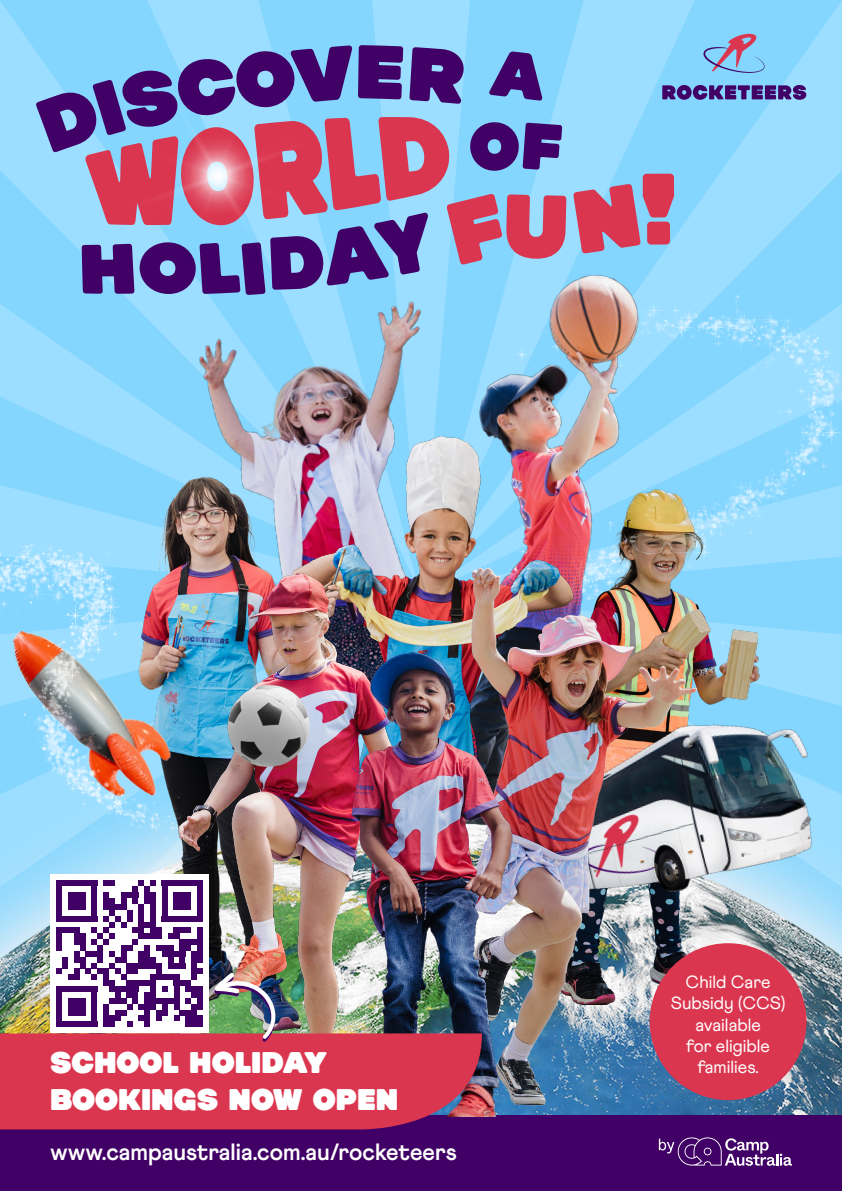
<style>
.page{position:relative;width:842px;height:1191px;background:#fff}
.page>*{position:absolute;margin:0;border:0;box-sizing:border-box;transform-origin:0 0}
.t1{font:700 30.8px "Hammer";color:#fff}
.t2{font:700 23.6px "Athletics";color:#fff}
.t3{font:17.7px/21.3px "Athletics";color:#fff;text-align:center}
</style>
<div class="page">
<svg style="left:0;top:0;width:421px;height:162px;background:#90daff"></svg>
<svg style="left:0;top:162px;width:174px;height:176px;background:#8ad7ff"></svg>
<svg style="left:739px;top:0;width:103px;height:148px;background:#91dafe"></svg>
<svg style="left:421px;top:0;width:318px;height:148px;background:#91daff"></svg>
<img style="left:0;top:954px;width:842px;height:161px">
<img style="left:566px;top:148px;width:276px;height:539px">
<img style="left:491px;top:261px;width:164px;height:212px">
<img style="left:174px;top:295px;width:317px;height:136px">
<img style="left:299px;top:431px;width:278px;height:219px">
<img style="left:299px;top:460px;width:81px;height:105px">
<img style="left:551px;top:473px;width:220px;height:214px">
<div style="left:0;top:1115px;width:842px;height:76px;background:#400066"></div>
<svg style="left:659px;top:1137px;width:133px;height:28px"></svg>
<img style="left:710px;top:687px;width:132px;height:286px">
<div style="left:650px;top:943px;width:156px;height:157px;background:#db364f;border-radius:50%"></div>
<img style="left:209px;top:565px;width:222px;height:468px">
<img style="left:451px;top:552px;width:259px;height:565px">
<img style="left:346px;top:650px;width:171px;height:466px">
<div style="left:0;top:1033px;width:482px;height:97px;background:#db364f"></div>
<div style="left:50px;top:874px;width:159px;height:159px;background:#fff"></div>
<div style="left:191px;top:951px;width:12px;height:5px;background:#400066"></div>
<div style="left:191px;top:956px;width:12px;height:6px;background:#400066"></div>
<svg style="left:191px;top:962px;width:6px;height:6px"></svg>
<svg style="left:56px;top:957px;width:12px;height:17px"></svg>
<div style="left:191px;top:968px;width:12px;height:6px;background:#400066"></div>
<div style="left:68px;top:974px;width:12px;height:6px;background:#400066"></div>
<svg style="left:191px;top:974px;width:6px;height:6px"></svg>
<div style="left:103px;top:980px;width:12px;height:6px;background:#400066"></div>
<div style="left:127px;top:980px;width:29px;height:6px;background:#400066"></div>
<div style="left:174px;top:980px;width:17px;height:6px;background:#400066"></div>
<div style="left:109px;top:986px;width:29px;height:6px;background:#400066"></div>
<svg style="left:150px;top:986px;width:6px;height:6px"></svg>
<svg style="left:162px;top:986px;width:6px;height:6px"></svg>
<div style="left:185px;top:986px;width:18px;height:6px;background:#400066"></div>
<svg style="left:115px;top:992px;width:6px;height:6px"></svg>
<div style="left:127px;top:992px;width:11px;height:6px;background:#400066"></div>
<div style="left:144px;top:992px;width:12px;height:6px;background:#400066"></div>
<div style="left:191px;top:992px;width:12px;height:6px;background:#400066"></div>
<div style="left:109px;top:998px;width:18px;height:5px;background:#400066"></div>
<div style="left:144px;top:998px;width:35px;height:5px;background:#400066"></div>
<svg style="left:185px;top:998px;width:6px;height:5px"></svg>
<svg style="left:197px;top:998px;width:6px;height:5px"></svg>
<svg style="left:127px;top:998px;width:11px;height:11px"></svg>
<div style="left:138px;top:1003px;width:18px;height:6px;background:#400066"></div>
<svg style="left:162px;top:1003px;width:6px;height:6px"></svg>
<svg style="left:174px;top:986px;width:5px;height:23px"></svg>
<div style="left:191px;top:1003px;width:12px;height:6px;background:#400066"></div>
<svg style="left:103px;top:1004px;width:6px;height:11px"></svg>
<div style="left:115px;top:1009px;width:12px;height:6px;background:#400066"></div>
<svg style="left:144px;top:1009px;width:6px;height:6px"></svg>
<div style="left:156px;top:1009px;width:12px;height:6px;background:#400066"></div>
<div style="left:179px;top:1009px;width:18px;height:6px;background:#400066"></div>
<div style="left:103px;top:1015px;width:18px;height:6px;background:#400066"></div>
<div style="left:138px;top:1015px;width:12px;height:6px;background:#400066"></div>
<svg style="left:156px;top:1015px;width:6px;height:6px"></svg>
<svg style="left:174px;top:1015px;width:5px;height:6px"></svg>
<div style="left:185px;top:1015px;width:18px;height:6px;background:#400066"></div>
<div style="left:103px;top:1021px;width:12px;height:6px;background:#400066"></div>
<svg style="left:127px;top:1021px;width:5px;height:6px"></svg>
<svg style="left:144px;top:1021px;width:6px;height:6px"></svg>
<div style="left:185px;top:1021px;width:18px;height:6px;background:#400066"></div>
<svg style="left:74px;top:954px;width:111px;height:26px"></svg>
<div style="left:56px;top:986px;width:41px;height:6px;background:#400066"></div>
<svg style="left:56px;top:992px;width:6px;height:29px"></svg>
<svg style="left:91px;top:992px;width:6px;height:29px"></svg>
<div style="left:56px;top:1021px;width:41px;height:6px;background:#400066"></div>
<div style="left:68px;top:998px;width:18px;height:17px;background:#400066"></div>
<svg style="left:662px;top:85px;width:144px;height:15px;background:#574597"></svg>
<svg style="left:703px;top:34px;width:61px;height:39px;background:#91acd5"></svg>
<img style="left:214px;top:972px;width:65px;height:70px">
<img style="left:0;top:338px;width:299px;height:616px">
<svg style="left:573px;top:174px;width:101px;height:80px;background:#bd7391"></svg>
<svg style="left:36px;top:45px;width:530px;height:250px;background:#8586bb"></svg>
<img style="left:120px;top:73px;width:195px;height:195px">
<p class="t3" style="left:671px;top:971px;width:116px">Child Care<br>Subsidy (CCS) available<br>for eligible</p>
<p class="t1" style="left:50px;top:1044px;width:279px">SCHOOL HOLIDAY</p>
<p class="t3" style="left:697px;top:1056px;width:63px">families.</p>
<p class="t1" style="left:50px;top:1081px;width:350px">BOOKINGS NOW OPEN</p>
<p class="t2" style="left:50px;top:1138px;width:408px">www.campaustralia.com.au/rocketeers</p>
</div>
